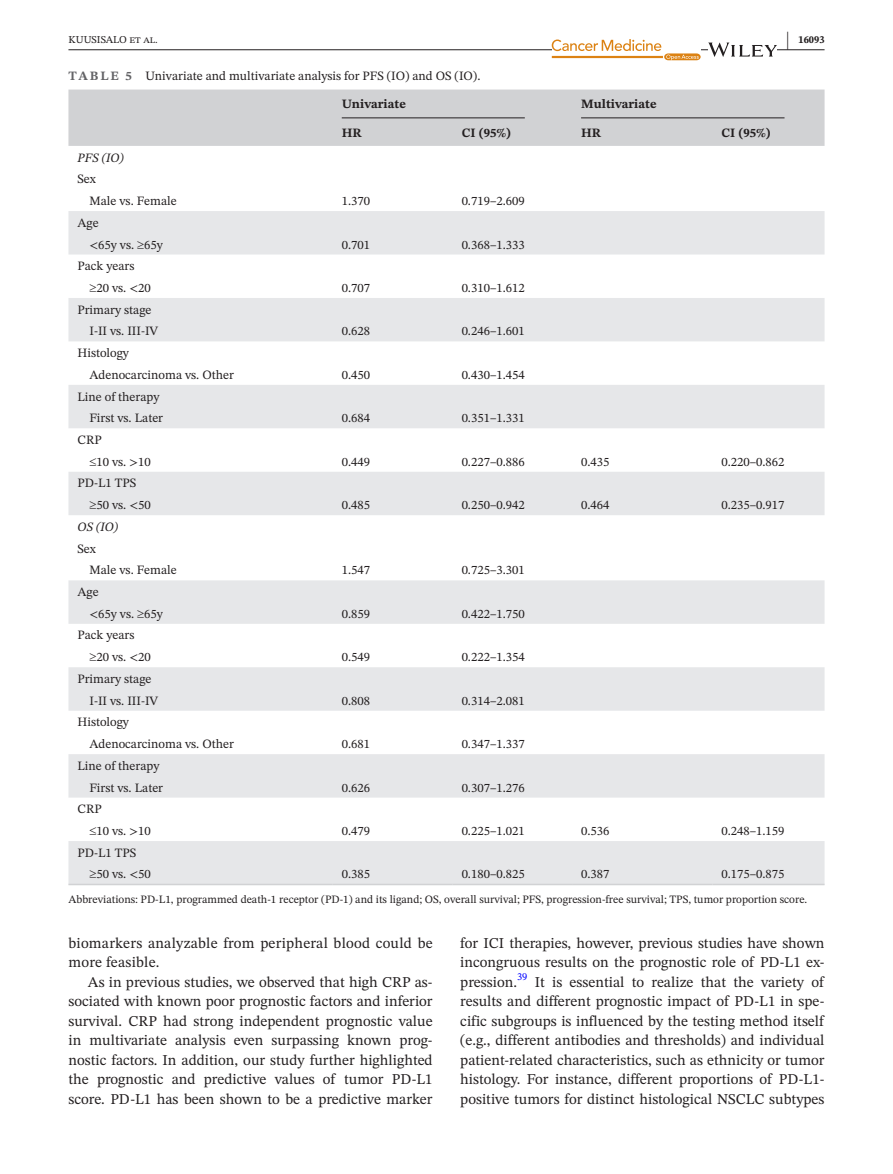
<style>
.page{position:relative;width:893px;height:1174px;background:#fff}
.page>*{position:absolute;margin:0;border:0;box-sizing:border-box;transform-origin:0 0}
.t1{font:700 21px "STIX Two Text";color:#231f20;scale:.42 1}
.t2{font:15px/19.5px "STIX Two Text";color:#231f20;text-align:justify}
.t3{font:12.75px/21.8px "STIX Two Text";color:#231f20}
.t4{font:700 12.75px "STIX Two Text";color:#231f20}
.t5{font:italic 12.75px "STIX Two Text";color:#231f20}
.t6{font:11.25px "STIX Two Text";color:#231f20}
.t7{font:10.5px "STIX Two Text";color:#231f20}
.t8{font:700 10.5px "STIX Two Text";color:#231f20}
.t9{font:10.5px "STIX Two Text";color:#00f}
.s1{font-weight:700;color:#636366}
.s2{font-family:"STIX"}
</style>
<div class="page">
<hr style="left:68px;top:49px;width:756px;height:1px;background:#231f20">
<svg style="left:552px;top:39px;width:149px;height:21px"></svg>
<svg style="left:708px;top:43px;width:69px;height:14px"></svg>
<div style="left:68px;top:90px;width:756px;height:56px;background:#d1d2d4"></div>
<svg style="left:68px;top:211px;width:756px;height:672px;fill:#e6e7e9"></svg>
<hr style="left:68px;top:883px;width:265px;height:2px;background:#d1d2d4">
<hr style="left:333px;top:883px;width:120px;height:2px;background:#d1d2d4">
<hr style="left:453px;top:883px;width:119px;height:2px;background:#d1d2d4">
<hr style="left:572px;top:883px;width:140px;height:2px;background:#d1d2d4">
<hr style="left:712px;top:883px;width:112px;height:2px;background:#d1d2d4">
<hr style="left:342px;top:117px;width:183px;height:1px;background:#231f20">
<hr style="left:581px;top:117px;width:203px;height:1px;background:#231f20">
<h1 class="t1" style="left:787px;top:24px;width:8px">|</h1>
<p class="t7" style="left:68px;top:32px;width:91px">KUUSISALO et al.</p>
<p class="t8" style="left:798px;top:32px;width:27px">16093</p>
<p class="t3" style="left:68px;top:65px;width:413px"><span class="s1">TABLE 5</span> Univariate and multivariate analysis for PFS (IO) and OS (IO).</p>
<p class="t4" style="left:342px;top:95px;width:66px">Univariate</p>
<p class="t4" style="left:581px;top:95px;width:77px">Multivariate</p>
<p class="t4" style="left:342px;top:123px;width:22px">HR</p>
<p class="t4" style="left:462px;top:123px;width:51px">CI (95%)</p>
<p class="t4" style="left:581px;top:123px;width:22px">HR</p>
<p class="t4" style="left:721px;top:123px;width:51px">CI (95%)</p>
<p class="t5" style="left:77px;top:148px;width:48px">PFS (IO)</p>
<p class="t3" style="left:89px;top:168px;width:89px;text-indent:-12px">Sex<br>Male vs. Female</p>
<p class="t3" style="left:342px;top:190px;width:30px">1.370</p>
<p class="t3" style="left:462px;top:190px;width:65px">0.719–2.609</p>
<p class="t3" style="left:89px;top:212px;width:75px;text-indent:-12px">Age<br><span class="s2">&lt;</span>65y vs. ≥65y</p>
<p class="t3" style="left:89px;top:255px;width:63px;text-indent:-12px">Pack years ≥20 vs. <span class="s2">&lt;</span>20</p>
<p class="t3" style="left:89px;top:298px;width:70px;text-indent:-12px">Primary stage<br>I-II vs. III-IV</p>
<p class="t3" style="left:89px;top:342px;width:146px;text-indent:-12px">Histology<br>Adenocarcinoma vs. Other</p>
<p class="t3" style="left:77px;top:385px;width:87px;text-align:right">Line of therapy<br>First vs. Later</p>
<p class="t3" style="left:89px;top:429px;width:63px;text-indent:-12px">CRP<br>≤10 vs. <span class="s2">&gt;</span>10</p>
<p class="t3" style="left:89px;top:472px;width:63px;text-indent:-12px">PD-L1 TPS ≥50 vs. <span class="s2">&lt;</span>50</p>
<p class="t5" style="left:77px;top:517px;width:42px">OS (IO)</p>
<p class="t3" style="left:89px;top:537px;width:89px;text-indent:-12px">Sex<br>Male vs. Female</p>
<p class="t3" style="left:89px;top:581px;width:75px;text-indent:-12px">Age<br><span class="s2">&lt;</span>65y vs. ≥65y</p>
<p class="t3" style="left:89px;top:624px;width:63px;text-indent:-12px">Pack years ≥20 vs. <span class="s2">&lt;</span>20</p>
<p class="t3" style="left:89px;top:668px;width:70px;text-indent:-12px">Primary stage<br>I-II vs. III-IV</p>
<p class="t3" style="left:89px;top:711px;width:146px;text-indent:-12px">Histology<br>Adenocarcinoma vs. Other</p>
<p class="t3" style="left:77px;top:754px;width:87px;text-align:right">Line of therapy<br>First vs. Later</p>
<p class="t3" style="left:89px;top:798px;width:63px;text-indent:-12px">CRP<br>≤10 vs. <span class="s2">&gt;</span>10</p>
<p class="t3" style="left:342px;top:233px;width:30px">0.701</p>
<p class="t3" style="left:462px;top:233px;width:65px">0.368–1.333</p>
<p class="t3" style="left:342px;top:277px;width:30px">0.707</p>
<p class="t3" style="left:462px;top:277px;width:65px">0.310–1.612</p>
<p class="t3" style="left:342px;top:320px;width:30px">0.628</p>
<p class="t3" style="left:462px;top:320px;width:65px">0.246–1.601</p>
<p class="t3" style="left:342px;top:364px;width:30px">0.450</p>
<p class="t3" style="left:462px;top:364px;width:65px">0.430–1.454</p>
<p class="t3" style="left:342px;top:407px;width:30px">0.684</p>
<p class="t3" style="left:462px;top:407px;width:65px">0.351–1.331</p>
<p class="t3" style="left:342px;top:450px;width:30px">0.449</p>
<p class="t3" style="left:462px;top:450px;width:65px">0.227–0.886</p>
<p class="t3" style="left:581px;top:450px;width:30px">0.435</p>
<p class="t3" style="left:721px;top:450px;width:65px">0.220–0.862</p>
<p class="t3" style="left:342px;top:494px;width:30px">0.485</p>
<p class="t3" style="left:462px;top:494px;width:65px">0.250–0.942</p>
<p class="t3" style="left:581px;top:494px;width:30px">0.464</p>
<p class="t3" style="left:721px;top:494px;width:65px">0.235–0.917</p>
<p class="t3" style="left:342px;top:559px;width:30px">1.547</p>
<p class="t3" style="left:462px;top:559px;width:65px">0.725–3.301</p>
<p class="t3" style="left:342px;top:602px;width:30px">0.859</p>
<p class="t3" style="left:462px;top:602px;width:65px">0.422–1.750</p>
<p class="t3" style="left:342px;top:646px;width:30px">0.549</p>
<p class="t3" style="left:462px;top:646px;width:65px">0.222–1.354</p>
<p class="t3" style="left:342px;top:689px;width:30px">0.808</p>
<p class="t3" style="left:462px;top:689px;width:65px">0.314–2.081</p>
<p class="t3" style="left:342px;top:733px;width:30px">0.681</p>
<p class="t3" style="left:462px;top:733px;width:65px">0.347–1.337</p>
<p class="t3" style="left:342px;top:776px;width:30px">0.626</p>
<p class="t3" style="left:462px;top:776px;width:65px">0.307–1.276</p>
<p class="t3" style="left:342px;top:819px;width:30px">0.479</p>
<p class="t3" style="left:462px;top:819px;width:65px">0.225–1.021</p>
<p class="t3" style="left:581px;top:819px;width:30px">0.536</p>
<p class="t3" style="left:721px;top:819px;width:65px">0.248–1.159</p>
<p class="t3" style="left:89px;top:841px;width:63px;text-indent:-12px">PD-L1 TPS ≥50 vs. <span class="s2">&lt;</span>50</p>
<p class="t3" style="left:342px;top:863px;width:30px">0.385</p>
<p class="t3" style="left:462px;top:863px;width:65px">0.180–0.825</p>
<p class="t3" style="left:581px;top:863px;width:30px">0.387</p>
<p class="t3" style="left:721px;top:863px;width:65px">0.175–0.875</p>
<p class="t6" style="left:68px;top:891px;width:740px">Abbreviations: PD-L1, programmed death-1 receptor (PD-1) and its ligand; OS, overall survival; PFS, progression-free survival; TPS, tumor proportion score.</p>
<p class="t2" style="left:68px;top:933px;width:366px">biomarkers analyzable from peripheral blood could be more feasible.</p>
<p class="t2" style="left:68px;top:972px;width:366px;text-indent:20px">As in previous studies, we observed that high CRP as&shy;sociated with known poor prognostic factors and inferior survival. CRP had strong independent prognostic value in multivariate analysis even surpassing known prog&shy;nostic factors. In addition, our study further highlighted the prognostic and predictive values of tumor PD-L1 score. PD-L1 has been shown to be a predictive marker</p>
<p class="t2" style="left:460px;top:933px;width:366px">for ICI therapies, however, previous studies have shown incongruous results on the prognostic role of PD-L1 ex&shy;pression.</p>
<p class="t9" style="left:517px;top:969px;width:12px">39</p>
<p class="t2" style="left:460px;top:972px;width:366px;text-indent:74px">It is essential to realize that the variety of results and different prognostic impact of PD-L1 in spe&shy;cific subgroups is influenced by the testing method itself (e.g., different antibodies and thresholds) and individual patient-related characteristics, such as ethnicity or tumor histology. For instance, different proportions of PD-L1- positive tumors for distinct histological NSCLC subtypes</p>
</div>
